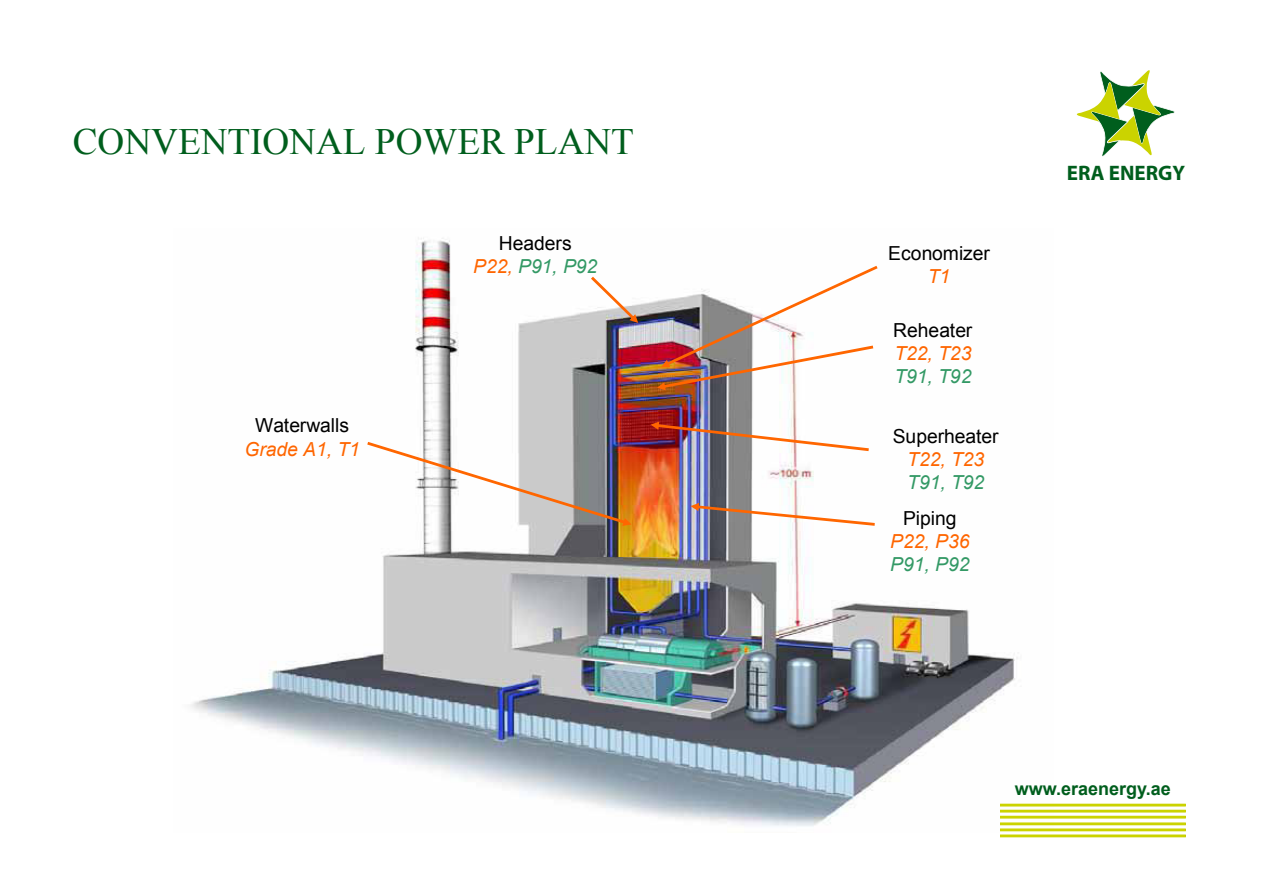
<style>
.page{position:relative;width:1263px;height:893px;background:#fff}
.page>*{position:absolute;margin:0;border:0;box-sizing:border-box;transform-origin:0 0}
.t1{font:37.2px "Times New Roman";color:#005e1d}
.t2{font:700 21px "Myriad";color:#005e1d}
.t3{font:19.35px/23.1px "Arial";color:#000;text-align:center}
.t4{font:italic 19.35px "Arial";color:#ff6500}
.t5{font:italic 19.35px "Arial";color:#339965}
.t6{font:700 18px "Arial";color:#005e1d}
.s1{font-style:italic;color:#ff6500}
.s2{font-style:italic;color:#339965}
</style>
<div class="page">
<img style="left:190px;top:238px;width:863px;height:594px">
<svg style="left:367px;top:442px;width:265px;height:84px"></svg>
<svg style="left:591px;top:277px;width:47px;height:46px"></svg>
<img style="left:651px;top:421px;width:218px;height:30px">
<svg style="left:691px;top:503px;width:184px;height:23px"></svg>
<img style="left:657px;top:266px;width:221px;height:124px">
<div style="left:1000px;top:804px;width:186px;height:2px;border:2px solid #cbd300"></div>
<div style="left:1000px;top:810px;width:186px;height:2px;border:2px solid #cbd300"></div>
<div style="left:1000px;top:816px;width:186px;height:2px;border:2px solid #cbd300"></div>
<div style="left:1000px;top:823px;width:186px;height:2px;border:2px solid #cbd300"></div>
<div style="left:1000px;top:829px;width:186px;height:2px;border:2px solid #cbd300"></div>
<div style="left:1000px;top:835px;width:186px;height:2px;border:2px solid #cbd300"></div>
<svg style="left:1076px;top:70px;width:99px;height:87px"></svg>
<h1 class="t1" style="left:73px;top:116px;width:563px">CONVENTIONAL POWER PLANT</h1>
<p class="t3" style="left:255px;top:414px;width:96px">Waterwalls</p>
<p class="t4" style="left:244px;top:436px;width:117px">Grade A1, T1</p>
<p class="t3" style="left:473px;top:231px;width:126px">Headers<br><span class="s1">P22,</span> <span class="s2">P91, P92</span></p>
<p class="t3" style="left:888px;top:242px;width:103px">Economizer</p>
<p class="t4" style="left:928px;top:264px;width:24px">T1</p>
<p class="t3" style="left:893px;top:319px;width:81px">Reheater</p>
<p class="t4" style="left:894px;top:341px;width:79px">T22, T23</p>
<p class="t5" style="left:894px;top:364px;width:79px">T91, T92</p>
<p class="t3" style="left:893px;top:424px;width:107px">Superheater</p>
<p class="t4" style="left:907px;top:446px;width:79px">T22, T23</p>
<p class="t5" style="left:907px;top:469px;width:79px">T91, T92</p>
<p class="t3" style="left:903px;top:506px;width:55px">Piping</p>
<p class="t4" style="left:890px;top:528px;width:81px">P22, P36</p>
<p class="t5" style="left:890px;top:551px;width:81px">P91, P92</p>
<p class="t2" style="left:1067px;top:162px;width:120px">ERA ENERGY</p>
<p class="t6" style="left:1015px;top:776px;width:158px">www.eraenergy.ae</p>
</div>
